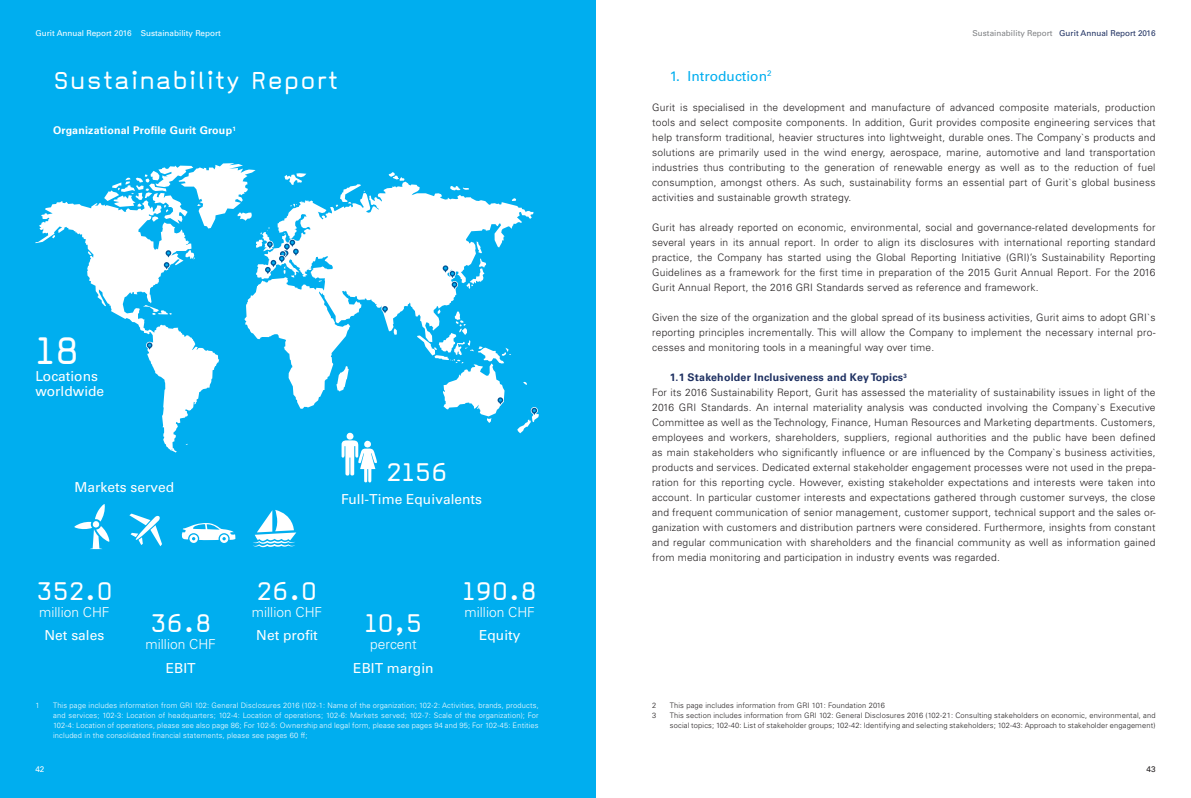
<style>
.page{position:relative;width:1191px;height:798px;background:#fff}
.page>*{position:absolute;margin:0;border:0;box-sizing:border-box;transform-origin:0 0}
.t1{font:45px "Magda Clean";color:#fff}
.t2{font:30px "Magda Clean";color:#fff}
.t3{font:28.75px "Magda Clean";letter-spacing:.02em;color:#fff}
.t4{font:13.75px/15px "Univers LT Std";color:#fff}
.t5{font:300 13.75px "Univers LT Std";color:#fff}
.t6{font:13.75px "Univers LT Std";color:#00aeef}
.t7{font:700 10.62px "Univers LT Std";letter-spacing:.02em;color:#1f3162}
.t8{font:700 10.62px "Univers LT Std";letter-spacing:.02em;color:#fff}
.t9{font:300 10.25px/15px "Univers LT Std";letter-spacing:.02em;color:#231f20;text-align:justify}
.t10{font:8.12px "Univers LT Std";color:#fff}
.t11{font:8.12px "Univers LT Std";color:#1f3162}
.t12{font:8.12px "Univers LT Std";color:#231f20}
.t13{font:300 7.5px/10px "Univers LT Std";letter-spacing:.02em;color:#fff;text-align:justify}
.t14{font:300 7.5px/10px "Univers LT Std";letter-spacing:.02em;color:#231f20}
.s1{color:#808285}
</style>
<div class="page">
<div style="left:0;top:0;width:595px;height:797px;background:#00aeef"></div>
<svg style="left:35px;top:163px;width:504px;height:289px"></svg>
<svg style="left:531px;top:406px;width:7px;height:10px"></svg>
<svg style="left:497px;top:396px;width:7px;height:10px"></svg>
<svg style="left:381px;top:305px;width:7px;height:9px"></svg>
<svg style="left:442px;top:264px;width:16px;height:26px"></svg>
<svg style="left:264px;top:238px;width:35px;height:37px"></svg>
<svg style="left:163px;top:249px;width:9px;height:22px"></svg>
<svg style="left:146px;top:341px;width:7px;height:10px"></svg>
<svg style="left:182px;top:523px;width:53px;height:19px"></svg>
<svg style="left:74px;top:504px;width:35px;height:45px"></svg>
<svg style="left:253px;top:510px;width:43px;height:37px"></svg>
<svg style="left:129px;top:513px;width:33px;height:33px"></svg>
<svg style="left:341px;top:432px;width:36px;height:50px"></svg>
<p class="t10" style="left:35px;top:28px;width:187px">Gurit Annual Report 2016 Sustainability Report</p>
<h3 class="t3" style="left:53px;top:66px;width:287px">Sustainability Report</h3>
<p class="t8" style="left:53px;top:124px;width:184px">Organizational Profile Gurit Group<sup>1</sup></p>
<h1 class="t1" style="left:35px;top:326px;width:46px">18</h1>
<h3 class="t4" style="left:35px;top:368px;width:70px">Locations worldwide</h3>
<h3 class="t4" style="left:74px;top:480px;width:101px">Markets served</h3>
<h2 class="t2" style="left:36px;top:575px;width:78px">352.0</h2>
<h3 class="t5" style="left:39px;top:603px;width:72px">million CHF</h3>
<h3 class="t4" style="left:45px;top:628px;width:61px">Net sales</h3>
<h2 class="t2" style="left:150px;top:607px;width:63px">36.8</h2>
<h3 class="t5" style="left:146px;top:635px;width:72px">million CHF</h3>
<h3 class="t4" style="left:166px;top:660px;width:31px">EBIT</h3>
<h2 class="t2" style="left:386px;top:457px;width:63px">2156</h2>
<h3 class="t4" style="left:341px;top:491px;width:142px">Full-Time Equivalents</h3>
<h2 class="t2" style="left:257px;top:575px;width:62px">26.0</h2>
<h3 class="t5" style="left:252px;top:603px;width:72px">million CHF</h3>
<h3 class="t4" style="left:256px;top:628px;width:63px">Net profit</h3>
<h2 class="t2" style="left:364px;top:607px;width:59px">10,5</h2>
<h3 class="t5" style="left:370px;top:635px;width:48px">percent</h3>
<h3 class="t4" style="left:353px;top:660px;width:82px">EBIT margin</h3>
<h2 class="t2" style="left:462px;top:575px;width:76px">190.8</h2>
<h3 class="t5" style="left:464px;top:603px;width:72px">million CHF</h3>
<h3 class="t4" style="left:479px;top:628px;width:43px">Equity</h3>
<p class="t11" style="left:972px;top:28px;width:184px"><span class="s1">Sustainability Report</span> Gurit Annual Report 2016</p>
<h3 class="t6" style="left:670px;top:68px;width:103px">1. Introduction<sup>2</sup></h3>
<p class="t9" style="left:652px;top:100px;width:505px">Gurit is specialised in the development and manufacture of advanced composite materials, production tools and select composite components. In addition, Gurit provides composite engineering services that help transform traditional, heavier structures into lightweight, durable ones. The Company`s products and solutions are primarily used in the wind energy, aerospace, marine, automotive and land transportation industries thus contributing to the generation of renewable energy as well as to the reduction of fuel consumption, amongst others. As such, sustainability forms an essential part of Gurit`s global business activities and sustainable growth strategy.</p>
<p class="t9" style="left:652px;top:220px;width:505px">Gurit has already reported on economic, environmental, social and governance-related developments for several years in its annual report. In order to align its disclosures with international reporting standard practice, the Company has started using the Global Reporting Initiative (GRI)’s Sustainability Reporting Guidelines as a framework for the first time in preparation of the 2015 Gurit Annual Report. For the 2016<br>Gurit Annual Report, the 2016 GRI Standards served as reference and framework.</p>
<p class="t9" style="left:652px;top:310px;width:505px">Given the size of the organization and the global spread of its business activities, Gurit aims to adopt GRI`s reporting principles incrementally. This will allow the Company to implement the necessary internal pro&shy;cesses and monitoring tools in a meaningful way over time.</p>
<p class="t7" style="left:670px;top:371px;width:238px">1.1 Stakeholder Inclusiveness and Key Topics<sup>3</sup></p>
<p class="t9" style="left:652px;top:385px;width:505px">For its 2016 Sustainability Report, Gurit has assessed the materiality of sustainability issues in light of the 2016 GRI Standards. An internal materiality analysis was conducted involving the Company`s Executive Committee as well as the Technology, Finance, Human Resources and Marketing departments. Customers, employees and workers, shareholders, suppliers, regional authorities and the public have been defined as main stakeholders who significantly influence or are influenced by the Company`s business activities, products and services. Dedicated external stakeholder engagement processes were not used in the prepa&shy;ration for this reporting cycle. However, existing stakeholder expectations and interests were taken into account. In particular customer interests and expectations gathered through customer surveys, the close and frequent communication of senior management, customer support, technical support and the sales or&shy;ganization with customers and distribution partners were considered. Furthermore, insights from constant and regular communication with shareholders and the financial community as well as information gained from media monitoring and participation in industry events was regarded.</p>
<p class="t13" style="left:35px;top:699px;width:6px">1</p>
<p class="t13" style="left:53px;top:699px;width:487px">This page includes information from GRI 102: General Disclosures 2016 (102-1: Name of the organization; 102-2: Activities, brands, products, and services; 102-3: Location of headquarters; 102-4: Location of operations; 102-6: Markets served; 102-7: Scale of the organization); For 102-4: Location of operations, please see also page 86; For 102-5: Ownership and legal form, please see pages 94 and 95; For 102-45: Entities included in the consolidated financial statements, please see pages 60 ff;</p>
<p class="t14" style="left:652px;top:699px;width:6px">2</p>
<p class="t14" style="left:670px;top:699px;width:217px">This page includes information from GRI 101: Foundation 2016</p>
<p class="t14" style="left:652px;top:709px;width:6px">3</p>
<p class="t14" style="left:670px;top:709px;width:487px">This section includes information from GRI 102: General Disclosures 2016 (102-21: Consulting stakeholders on economic, environmental, and social topics; 102-40: List of stakeholder groups; 102-42: Identifying and selecting stakeholders; 102-43: Approach to stakeholder engagement)</p>
<p class="t12" style="left:1146px;top:763px;width:11px">43</p>
<p class="t10" style="left:35px;top:763px;width:11px">42</p>
</div>
